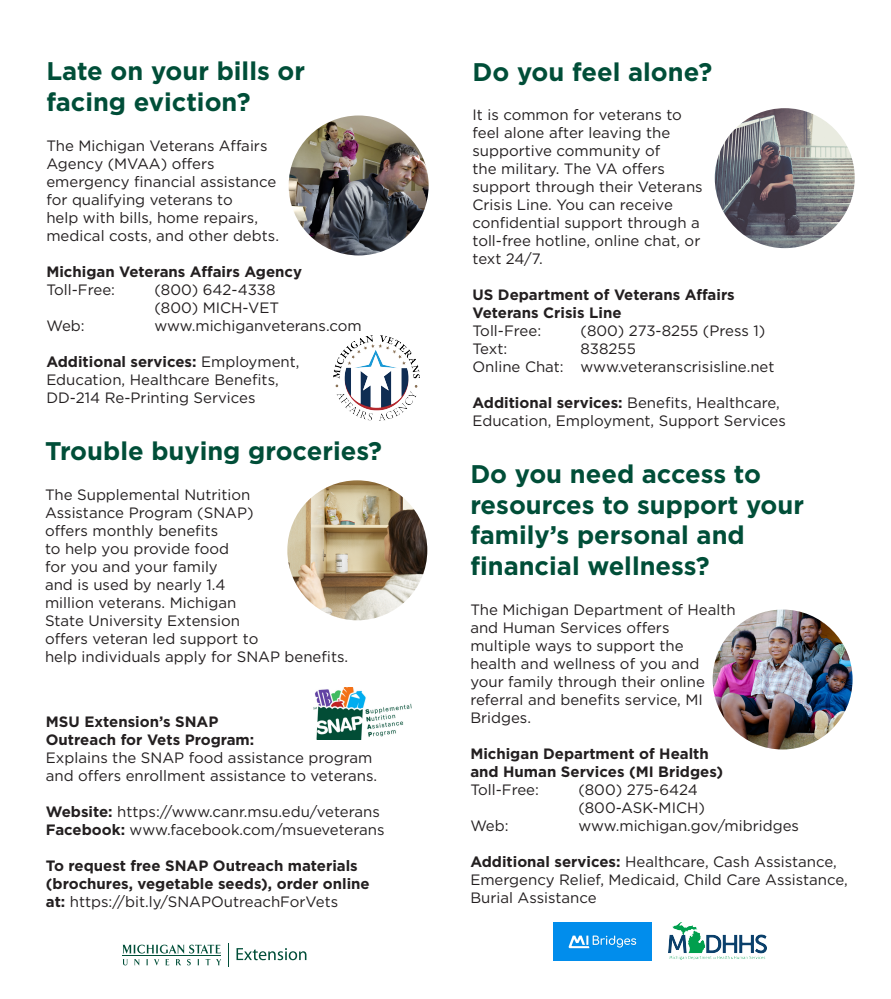
<style>
.page{position:relative;width:891px;height:999px;background:#fff}
.page>*{position:absolute;margin:0;border:0;box-sizing:border-box;transform-origin:0 0}
.t1{font:700 25.5px/30.6px "Gotham HTF";color:#004e38}
.t2{font:15px/18px "Gotham HTF";color:#231f20}
.t3{font:700 15px/18px "Gotham HTF";color:#231f20}
.s1{font-weight:700}
.s2{font-weight:400}
</style>
<div class="page">
<img style="left:289px;top:116px;width:140px;height:139px;border-radius:70px">
<img style="left:715px;top:108px;width:140px;height:140px;border-radius:70px">
<img style="left:287px;top:480px;width:140px;height:140px;border-radius:70px">
<img style="left:713px;top:610px;width:140px;height:140px;border-radius:70px">
<img style="left:334px;top:335px;width:85px;height:85px">
<svg style="left:123px;top:945px;width:98px;height:21px"></svg>
<hr style="left:123px;top:956px;width:98px;height:1px;background:#004e38">
<svg style="left:237px;top:948px;width:69px;height:12px"></svg>
<img style="left:554px;top:922px;width:98px;height:38px">
<img style="left:668px;top:923px;width:98px;height:37px">
<img style="left:314px;top:687px;width:98px;height:52px">
<p class="t1" style="left:46px;top:55px;width:260px">Late on your bills or facing eviction?</p>
<p class="t2" style="left:46px;top:136px;width:234px">The Michigan Veterans Affairs<br>Agency (MVAA) offers emergency financial assistance for qualifying veterans to<br>help with bills, home repairs, medical costs, and other debts.</p>
<p class="t3" style="left:46px;top:262px;width:257px">Michigan Veterans Affairs Agency</p>
<p class="t2" style="left:46px;top:280px;width:70px">Toll-Free:</p>
<p class="t2" style="left:154px;top:280px;width:123px">(800) 642-4338</p>
<p class="t2" style="left:154px;top:298px;width:126px">(800) MICH-VET</p>
<p class="t2" style="left:46px;top:316px;width:40px">Web:</p>
<p class="t2" style="left:154px;top:316px;width:209px">www.michiganveterans.com</p>
<p class="t2" style="left:46px;top:352px;width:255px"><span class="s1">Additional services:</span> Employment,<br>Education, Healthcare Benefits,<br>DD-214 Re-Printing Services</p>
<p class="t1" style="left:45px;top:436px;width:339px">Trouble buying groceries?</p>
<p class="t2" style="left:45px;top:486px;width:305px">The Supplemental Nutrition<br>Assistance Program (SNAP)<br>offers monthly benefits<br>to help you provide food<br>for you and your family<br>and is used by nearly 1.4<br>million veterans. Michigan<br>State University Extension<br>offers veteran led support to<br>help individuals apply for SNAP benefits.</p>
<p class="t3" style="left:46px;top:712px;width:210px">MSU Extension’s SNAP<br>Outreach for Vets Program:</p>
<p class="t2" style="left:46px;top:748px;width:333px">Explains the SNAP food assistance program and offers enrollment assistance to veterans.</p>
<p class="t2" style="left:46px;top:802px;width:335px"><span class="s1">Website:</span> https://www.canr.msu.edu/veterans</p>
<p class="t2" style="left:46px;top:820px;width:340px"><span class="s1">Facebook:</span> www.facebook.com/msueveterans</p>
<p class="t3" style="left:46px;top:856px;width:325px">To request free SNAP Outreach materials (brochures, vegetable seeds), order online at: <span class="s2">https://bit.ly/SNAPOutreachForVets</span></p>
<p class="t1" style="left:472px;top:56px;width:241px">Do you feel alone?</p>
<p class="t2" style="left:472px;top:106px;width:232px">It is common for veterans to feel alone after leaving the supportive community of<br>the military. The VA offers support through their Veterans<br>Crisis Line. You can receive confidential support through a toll-free hotline, online chat, or text 24/7.</p>
<p class="t3" style="left:472px;top:285px;width:264px">US Department of Veterans Affairs</p>
<p class="t3" style="left:472px;top:303px;width:151px">Veterans Crisis Line</p>
<p class="t2" style="left:472px;top:322px;width:70px">Toll-Free:</p>
<p class="t2" style="left:580px;top:322px;width:186px">(800) 273-8255 (Press 1)</p>
<p class="t2" style="left:472px;top:340px;width:36px">Text:</p>
<p class="t2" style="left:580px;top:340px;width:57px">838255</p>
<p class="t2" style="left:472px;top:358px;width:304px">Online Chat: www.veteranscrisisline.net</p>
<p class="t2" style="left:472px;top:394px;width:315px"><span class="s1">Additional services:</span> Benefits, Healthcare,<br>Education, Employment, Support Services</p>
<p class="t1" style="left:470px;top:458px;width:335px">Do you need access to resources to support your family’s personal and financial wellness?</p>
<p class="t2" style="left:470px;top:600px;width:267px">The Michigan Department of Health and Human Services offers<br>multiple ways to support the<br>health and wellness of you and your family through their online referral and benefits service, MI<br>Bridges.</p>
<p class="t3" style="left:470px;top:744px;width:254px">Michigan Department of Health and Human Services (MI Bridges)</p>
<p class="t2" style="left:470px;top:780px;width:70px">Toll-Free:</p>
<p class="t2" style="left:578px;top:780px;width:121px">(800) 275-6424</p>
<p class="t2" style="left:578px;top:798px;width:128px">(800-ASK-MICH)</p>
<p class="t2" style="left:470px;top:816px;width:40px">Web:</p>
<p class="t2" style="left:578px;top:816px;width:222px">www.michigan.gov/mibridges</p>
<p class="t2" style="left:470px;top:852px;width:379px"><span class="s1">Additional services:</span> Healthcare, Cash Assistance,<br>Emergency Relief, Medicaid, Child Care Assistance,<br>Burial Assistance</p>
</div>
